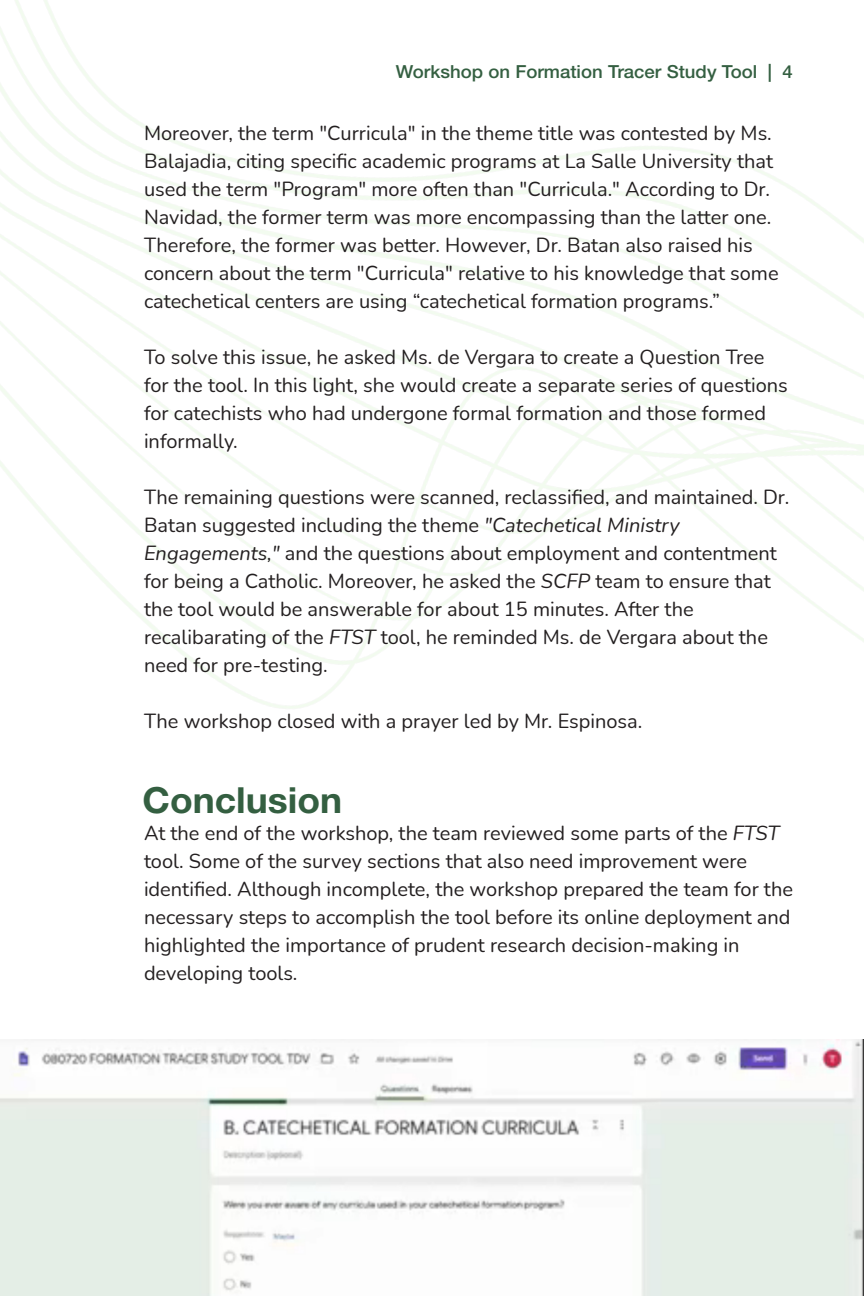
<style>
.page{position:relative;width:864px;height:1296px;background:#fff}
.page>*{position:absolute;margin:0;border:0;box-sizing:border-box;transform-origin:0 0}
.t1{font:700 36px "Helvetica Neue LT Std";color:#345f41}
.t2{font:20px/28px "Nunito";color:#231f20}
.t3{font:500 18px "Helvetica Neue LT Std";color:#345f41}
.s1{font-style:italic}
</style>
<div class="page">
<img style="left:0;top:0;width:864px;height:1040px">
<svg style="left:0;top:1040px;width:864px;height:256px"></svg>
<p class="t3" style="left:396px;top:66px;width:399px">Workshop on Formation Tracer Study Tool | 4</p>
<p class="t2" style="left:144px;top:119px;width:636px">Moreover, the term "Curricula" in the theme title was contested by Ms.<br>Balajadia, citing specific academic programs at La Salle University that used the term "Program" more often than "Curricula." According to Dr.<br>Navidad, the former term was more encompassing than the latter one.<br>Therefore, the former was better. However, Dr. Batan also raised his concern about the term "Curricula" relative to his knowledge that some catechetical centers are using “catechetical formation programs.”</p>
<p class="t2" style="left:144px;top:343px;width:645px">To solve this issue, he asked Ms. de Vergara to create a Question Tree for the tool. In this light, she would create a separate series of questions for catechists who had undergone formal formation and those formed informally.</p>
<p class="t2" style="left:144px;top:483px;width:647px">The remaining questions were scanned, reclassified, and maintained. Dr.<br>Batan suggested including the theme <span class="s1">"Catechetical Ministry Engagements,"</span> and the questions about employment and contentment for being a Catholic. Moreover, he asked the <span class="s1">SCFP</span> team to ensure that the tool would be answerable for about 15 minutes. After the recalibarating of the <span class="s1">FTST</span> tool, he reminded Ms. de Vergara about the need for pre-testing.</p>
<p class="t2" style="left:144px;top:707px;width:500px">The workshop closed with a prayer led by Mr. Espinosa.</p>
<h1 class="t1" style="left:143px;top:787px;width:201px">Conclusion</h1>
<p class="t2" style="left:144px;top:819px;width:651px">At the end of the workshop, the team reviewed some parts of the <span class="s1">FTST </span>tool. Some of the survey sections that also need improvement were identified. Although incomplete, the workshop prepared the team for the necessary steps to accomplish the tool before its online deployment and highlighted the importance of prudent research decision-making in developing tools.</p>
</div>
